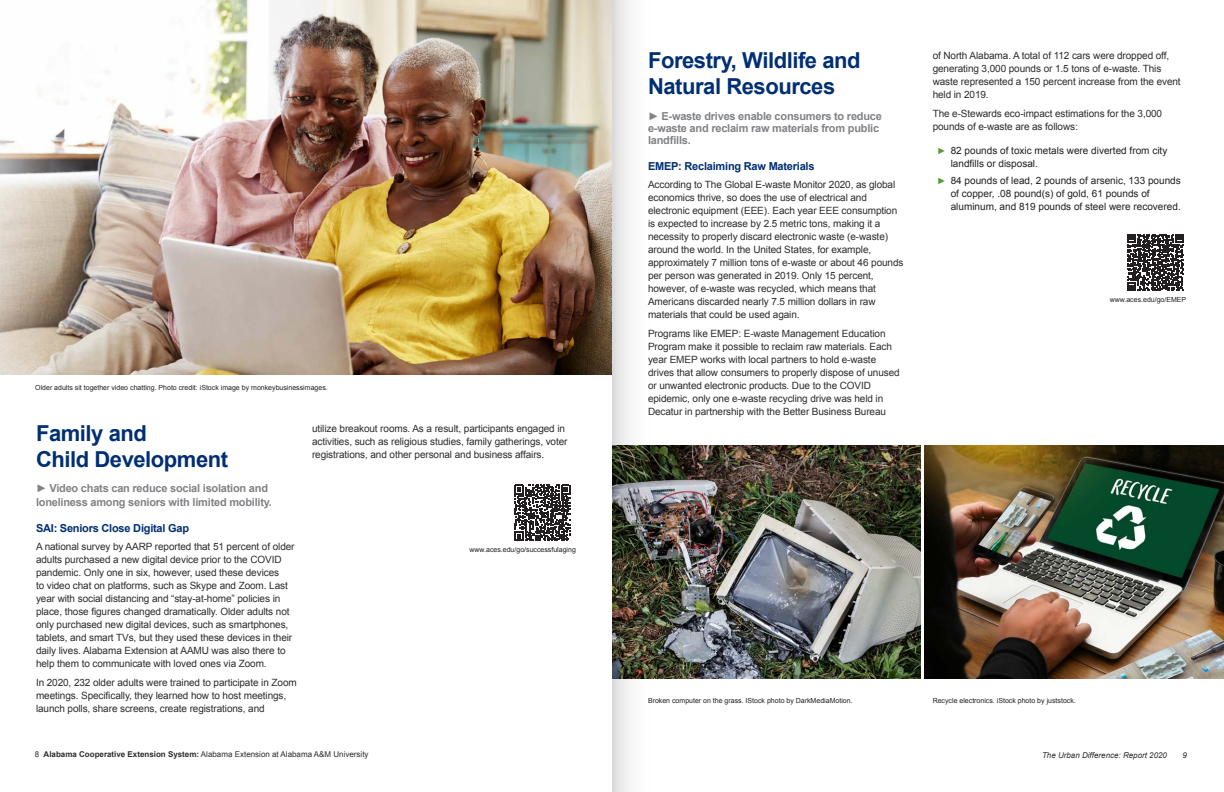
<style>
.page{position:relative;width:1224px;height:792px;background:#fff}
.page>*{position:absolute;margin:0;border:0;box-sizing:border-box;transform-origin:0 0}
.Headings{font:700 22px/26.4px "Arial";letter-spacing:-.02em;color:#002f73}
.Overview{font:700 11px/12px "Arial";letter-spacing:-.02em;color:#808285}
.Subhead_Blue{font:700 11px "Arial";letter-spacing:-.02em;color:#002f73}
.Body_Text{font:10px/13px "Arial";letter-spacing:-.01em;color:#2e2b2c}
.t1{font:10px/13px "Arial";color:#231f20}
.t2{font:8px "Arial";color:#2e2b2c}
.t3{font:italic 8px "Arial";color:#2e2b2c}
.Indicia{font:7px "Arial";color:#231f20}
.s1{font-weight:900;font-size:9px;color:#589b31}
.s2{font-weight:700}
</style>
<div class="page">
<img style="left:0;top:0;width:612px;height:375px">
<svg style="left:514px;top:485px;width:57px;height:56px"></svg>
<img style="left:924px;top:446px;width:300px;height:233px">
<img style="left:686px;top:446px;width:235px;height:233px">
<svg style="left:1127px;top:234px;width:57px;height:57px"></svg>
<img style="left:612px;top:0;width:74px;height:792px">
<p class="Indicia" style="left:35px;top:383px;width:294px">Older adults sit together video chatting. Photo credit: iStock image by monkeybusinessimages.</p>
<p class="Headings" style="left:36px;top:420px;width:194px">Family and<br>Child Development</p>
<p class="Overview" style="left:36px;top:482px;width:238px;line-height:13.2px">► Video chats can reduce social isolation and loneliness among seniors with limited mobility.</p>
<p class="Subhead_Blue" style="left:36px;top:521px;width:155px">SAI: Seniors Close Digital Gap</p>
<p class="Body_Text" style="left:36px;top:540px;width:260px">A national survey by AARP reported that 51 percent of older adults purchased a new digital device prior to the COVID pandemic. Only one in six, however, used these devices<br>to video chat on platforms, such as Skype and Zoom. Last year with social distancing and “stay-at-home” policies in place, those figures changed dramatically. Older adults not only purchased new digital devices, such as smartphones, tablets, and smart TVs, but they used these devices in their daily lives. Alabama Extension at AAMU was also there to help them to communicate with loved ones via Zoom.</p>
<p class="Body_Text" style="left:36px;top:676px;width:262px">In 2020, 232 older adults were trained to participate in Zoom meetings. Specifically, they learned how to host meetings, launch polls, share screens, create registrations, and</p>
<p class="Body_Text" style="left:312px;top:422px;width:257px">utilize breakout rooms. As a result, participants engaged in activities, such as religious studies, family gatherings, voter registrations, and other personal and business affairs.</p>
<p class="Indicia" style="left:469px;top:544px;width:108px">www.aces.edu/go/successfulaging</p>
<p class="Headings" style="left:648px;top:48px;width:214px">Forestry, Wildlife and<br>Natural Resources</p>
<p class="Overview" style="left:648px;top:110px;width:235px">► E-waste drives enable consumers to reduce e-waste and reclaim raw materials from public landfills.</p>
<p class="Subhead_Blue" style="left:648px;top:159px;width:168px">EMEP: Reclaiming Raw Materials</p>
<p class="Body_Text" style="left:648px;top:178px;width:257px">According to The Global E-waste Monitor 2020, as global economics thrive, so does the use of electrical and electronic equipment (EEE). Each year EEE consumption is expected to increase by 2.5 metric tons, making it a necessity to properly discard electronic waste (e-waste) around the world. In the United States, for example, approximately 7 million tons of e-waste or about 46 pounds per person was generated in 2019. Only 15 percent, however, of e-waste was recycled, which means that Americans discarded nearly 7.5 million dollars in raw materials that could be used again.</p>
<p class="Body_Text" style="left:648px;top:327px;width:253px">Programs like EMEP: E-waste Management Education Program make it possible to reclaim raw materials. Each year EMEP works with local partners to hold e-waste drives that allow consumers to properly dispose of unused or unwanted electronic products. Due to the COVID epidemic, only one e-waste recycling drive was held in Decatur in partnership with the Better Business Bureau</p>
<p class="Body_Text" style="left:933px;top:49px;width:250px">of North Alabama. A total of 112 cars were dropped off, generating 3,000 pounds or 1.5 tons of e-waste. This waste represented a 150 percent increase from the event held in 2019.</p>
<p class="Body_Text" style="left:933px;top:107px;width:231px">The e-Stewards eco-impact estimations for the 3,000 pounds of e-waste are as follows:</p>
<p class="t1" style="left:951px;top:144px;width:218px;text-indent:-14px"><span class="s1">►</span> 82 pounds of toxic metals were diverted from city landfills or disposal.</p>
<p class="t1" style="left:951px;top:174px;width:232px;text-indent:-14px"><span class="s1">►</span> 84 pounds of lead, 2 pounds of arsenic, 133 pounds of copper, .08 pound(s) of gold, 61 pounds of aluminum, and 819 pounds of steel were recovered.</p>
<p class="Indicia" style="left:1110px;top:295px;width:78px">www.aces.edu/go/EMEP</p>
<p class="Indicia" style="left:648px;top:696px;width:206px">Broken computer on the grass. IStock photo by DarkMediaMotion.</p>
<p class="Indicia" style="left:933px;top:696px;width:145px">Recycle electronics. iStock photo by juststock.</p>
<p class="t2" style="left:35px;top:749px;width:335px">8 <span class="s2">Alabama Cooperative Extension System:</span> Alabama Extension at Alabama A&amp;M University</p>
<p class="t3" style="left:1042px;top:750px;width:126px">The Urban Difference: Report 2020</p>
<p class="t3" style="left:1183px;top:750px;width:6px">9</p>
</div>
